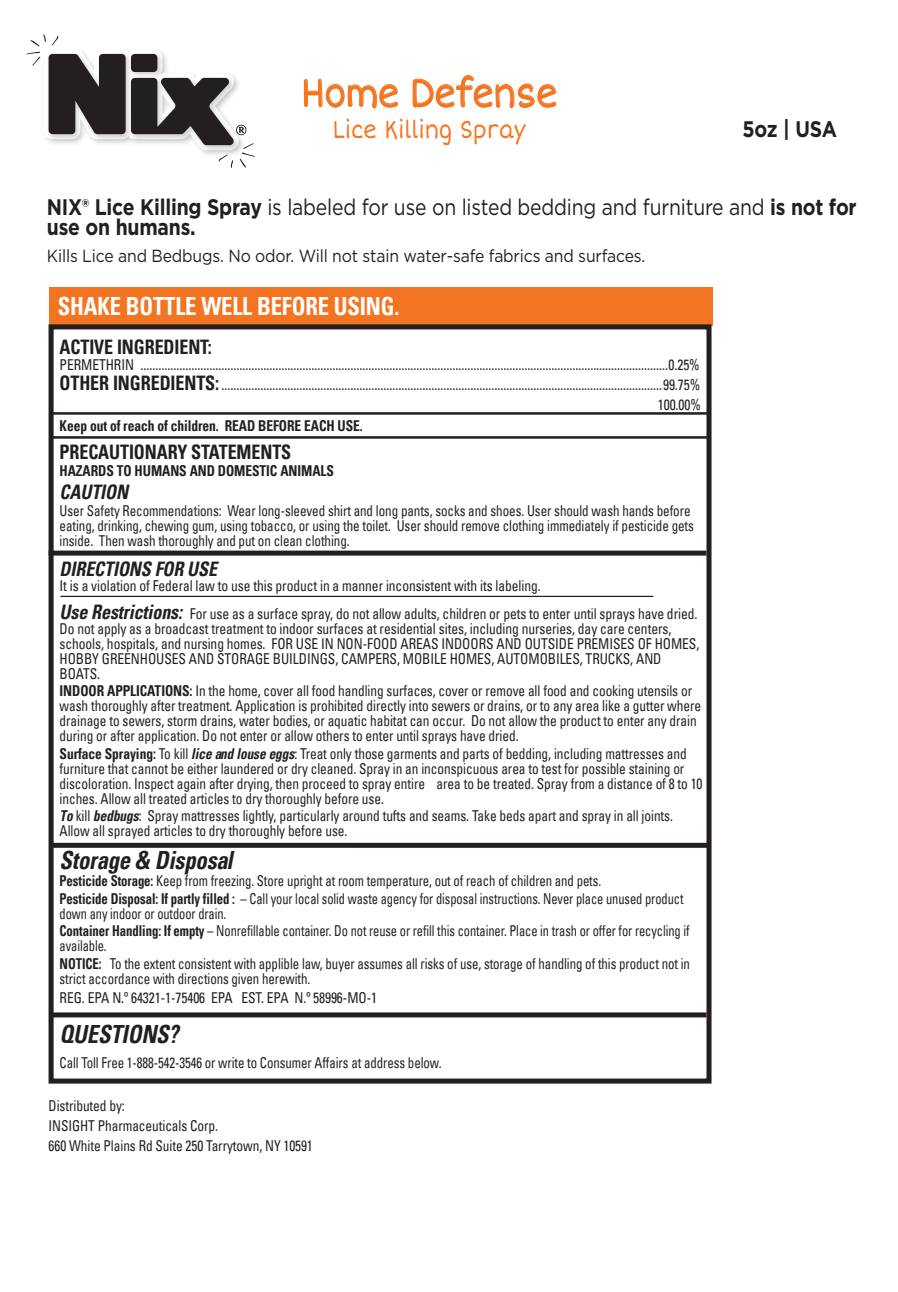
<style>
.page{position:relative;width:898px;height:1292px;background:#fff}
.page>*{position:absolute;margin:0;border:0;box-sizing:border-box;transform-origin:0 0}
.t1{font:41px "Short Stack";letter-spacing:-.02em;color:#f47521;scale:.8 1}
.t2{font:25.75px "Short Stack";color:#f47521;scale:.8 1}
.t3{font:25px "Prestige DF Bold";letter-spacing:-.005em;color:#fff;scale:.9 1}
.t4{font:25px "Prestige DF Bol Obl";letter-spacing:-.005em;color:#231f20;scale:.9 1}
.t5{font:22.5px/20px "Gotham";letter-spacing:-.01em;color:#231f20;scale:.86 1}
.t6{font:700 22.5px "Gotham";letter-spacing:-.02em;color:#231f20;scale:.86 1}
.t7{font:20px "Prestige DF Bold";letter-spacing:-.005em;color:#231f20;scale:.9 1}
.t8{font:20px "Prestige DF Bol Obl";letter-spacing:-.005em;color:#231f20;scale:.9 1}
.t9{font:17.5px "Gotham";letter-spacing:-.01em;color:#231f20;scale:.9 1}
.t10{font:15px/15px "Prestige DF";letter-spacing:-.005em;color:#231f20;scale:.89 1}
.t11{font:15px/15px "Prestige DF";letter-spacing:-.005em;color:#231f20;scale:.9 1}
.t12{font:15px/17.5px "Prestige DF";letter-spacing:-.005em;color:#231f20;scale:.83 1}
.t13{font:15px/15px "Prestige DF";letter-spacing:-.005em;color:#231f20;scale:.87 1}
.t14{font:15px/17.5px "Prestige DF";letter-spacing:-.005em;color:#231f20;scale:.85 1}
.t15{font:15px/18.8px "Prestige DF";letter-spacing:-.005em;color:#231f20;scale:.86 1}
.t16{font:15px "Prestige DF Bold";letter-spacing:-.005em;color:#231f20;scale:.9 1}
.s1{font-weight:700}
.s2{font-family:"Prestige DF Bold";font-size:20px}
.s3{font-family:"Prestige DF Bol Obl";font-size:20px}
.s4{font-family:"Prestige DF Bold"}
.s5{font-family:"Prestige DF Bol Obl"}
</style>
<div class="page">
<div style="left:49px;top:288px;width:663px;height:38px;background:#f47521"></div>
<svg style="left:26px;top:34px;width:229px;height:134px"></svg>
<svg style="left:304px;top:78px;width:94px;height:31px"></svg>
<svg style="left:412px;top:75px;width:144px;height:33px"></svg>
<div style="left:49px;top:324px;width:662px;height:759px;background:#fff;border:5px solid #231f20"></div>
<hr style="left:52px;top:412px;width:657px;height:2px;background:#231f20">
<hr style="left:52px;top:436px;width:657px;height:2px;background:#231f20">
<hr style="left:60px;top:595px;width:593px;height:2px;background:#231f20">
<div style="left:49px;top:550px;width:657px;height:5px;background:#231f20"></div>
<div style="left:52px;top:842px;width:657px;height:5px;background:#231f20"></div>
<div style="left:49px;top:1012px;width:657px;height:5px;background:#231f20"></div>
<h1 class="t1" style="left:301px;top:68px;width:322px">Home Defense</h1>
<h2 class="t2" style="left:333px;top:114px;width:243px">Lice Killing Spray</h2>
<h3 class="t6" style="left:742px;top:114px;width:111px">5oz | USA</h3>
<h3 class="t5" style="left:47px;top:196px;width:943px"><span class="s1">NIX® Lice Killing Spray</span> is labeled for use on listed bedding and furniture and <span class="s1">is not for use on humans.</span></h3>
<p class="t9" style="left:47px;top:245px;width:666px">Kills Lice and Bedbugs. No odor. Will not stain water-safe fabrics and surfaces.</p>
<h3 class="t3" style="left:58px;top:290px;width:381px">SHAKE BOTTLE WELL BEFORE USING.</h3>
<h3 class="t7" style="left:60px;top:334px;width:171px">ACTIVE INGREDIENT:</h3>
<p class="t11" style="left:60px;top:354px;width:714px;line-height:20px;text-align:right">PERMETHRIN ................................................................................................................................................................................0.25%<br><span class="s2">OTHER INGREDIENTS:</span> ...................................................................................................................................................99.75%<br>100.00%</p>
<p class="t16" style="left:60px;top:416px;width:338px">Keep out of reach of children. READ BEFORE EACH USE.</p>
<h3 class="t7" style="left:60px;top:439px;width:259px">PRECAUTIONARY STATEMENTS</h3>
<p class="t16" style="left:60px;top:461px;width:306px">HAZARDS TO HUMANS AND DOMESTIC ANIMALS</p>
<h3 class="t8" style="left:60px;top:479px;width:78px">CAUTION</h3>
<p class="t13" style="left:60px;top:503px;width:730px">User Safety Recommendations: Wear long-sleeved shirt and long pants, socks and shoes. User should wash hands before eating, drinking, chewing gum, using tobacco, or using the toilet. User should remove clothing immediately if pesticide gets inside. Then wash thoroughly and put on clean clothing.</p>
<h3 class="t8" style="left:60px;top:557px;width:176px">DIRECTIONS FOR USE</h3>
<p class="t11" style="left:60px;top:572px;width:710px;line-height:27.5px">It is a violation of Federal law to use this product in a manner inconsistent with its labeling.<br><span class="s3">Use Restrictions:</span> For use as a surface spray, do not allow adults, children or pets to enter until sprays have dried.</p>
<p class="t11" style="left:60px;top:620px;width:712px">Do not apply as a broadcast treatment to indoor surfaces at residential sites, including nurseries, day care centers, schools, hospitals, and nursing homes. FOR USE IN NON-FOOD AREAS INDOORS AND OUTSIDE PREMISES OF HOMES, HOBBY GREENHOUSES AND STORAGE BUILDINGS, CAMPERS, MOBILE HOMES, AUTOMOBILES, TRUCKS, AND BOATS.</p>
<p class="t10" style="left:60px;top:683px;width:722px"><span class="s4">INDOOR APPLICATIONS:</span> In the home, cover all food handling surfaces, cover or remove all food and cooking utensils or wash thoroughly after treatment. Application is prohibited directly into sewers or drains, or to any area like a gutter where drainage to sewers, storm drains, water bodies, or aquatic habitat can occur. Do not allow the product to enter any drain during or after application. Do not enter or allow others to enter until sprays have dried.</p>
<p class="t10" style="left:60px;top:745px;width:724px"><span class="s4">Surface Spraying:</span> To kill <span class="s5">lice and louse eggs</span>: Treat only those garments and parts of bedding, including mattresses and furniture that cannot be either laundered or dry cleaned. Spray in an inconspicuous area to test for possible staining or discoloration. Inspect again after drying, then proceed to spray entire area to be treated. Spray from a distance of 8 to 10 inches. Allow all treated articles to dry thoroughly before use.</p>
<p class="t10" style="left:60px;top:808px;width:691px"><span class="s5">To</span> kill <span class="s5">bedbugs</span>: Spray mattresses lightly, particularly around tufts and seams. Take beds apart and spray in all joints.<br>Allow all sprayed articles to dry thoroughly before use.</p>
<h3 class="t4" style="left:60px;top:844px;width:194px">Storage &amp; Disposal</h3>
<p class="t14" style="left:60px;top:872px;width:735px"><span class="s4">Pesticide Storage:</span> Keep from freezing. Store upright at room temperature, out of reach of children and pets.<br><span class="s4">Pesticide Disposal: If partly filled :</span> – Call your local solid waste agency for disposal instructions. Never place unused product</p>
<p class="t12" style="left:60px;top:904px;width:760px">down any indoor or outdoor drain.<br><span class="s4">Container Handling: If empty</span> – Nonrefillable container. Do not reuse or refill this container. Place in trash or offer for recycling if</p>
<p class="t12" style="left:60px;top:937px;width:761px">available.<br><span class="s4">NOTICE:</span> To the extent consistent with applible law, buyer assumes all risks of use, storage of handling of this product not in</p>
<p class="t15" style="left:60px;top:969px;width:371px">strict accordance with directions given herewith.<br>REG. EPA N.º 64321-1-75406 EPA EST. EPA N.º 58996-MO-1</p>
<h3 class="t4" style="left:60px;top:1018px;width:134px">QUESTIONS?</h3>
<p class="t15" style="left:60px;top:1052px;width:445px">Call Toll Free 1-888-542-3546 or write to Consumer Affairs at address below.</p>
<p class="t10" style="left:49px;top:1095px;width:298px;line-height:20px">Distributed by:<br>INSIGHT Pharmaceuticals Corp.<br>660 White Plains Rd Suite 250 Tarrytown, NY 10591</p>
</div>
